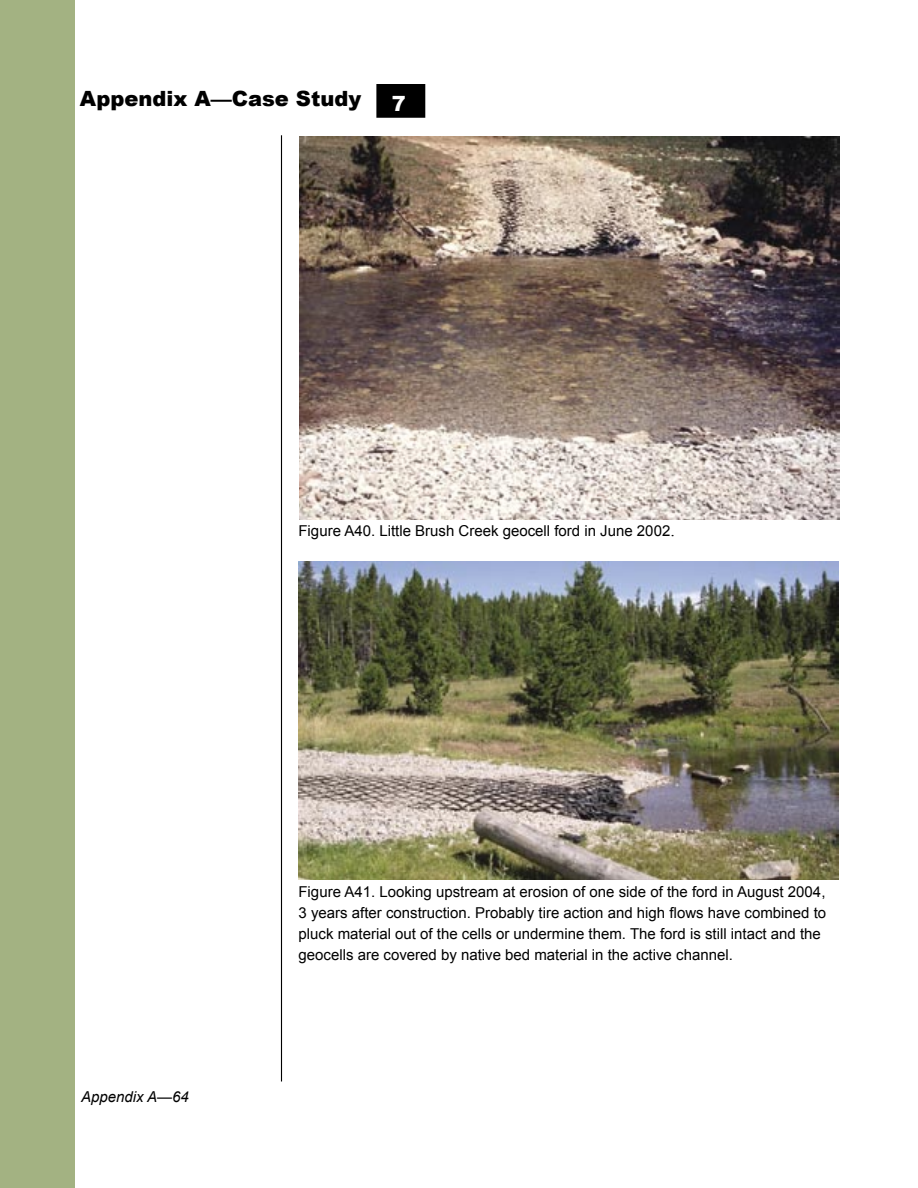
<style>
.page{position:relative;width:918px;height:1188px;background:#fff}
.page>*{position:absolute;margin:0;border:0;box-sizing:border-box;transform-origin:0 0}
.t1{font:900 21px "Arial";color:#000}
.t2{font:900 21px "Arial";color:#fff}
.indent{font:15px/21px "Arial";color:#000}
.t3{font:italic 15px "Arial";color:#000}
.s1{font-family:"Times New Roman";font-size:18px}
</style>
<div class="page">
<hr style="left:281px;top:135px;width:1px;height:947px;background:#000">
<div style="left:377px;top:85px;width:48px;height:32px;background:#000"></div>
<div style="left:376px;top:84px;width:49px;height:34px;border:2px solid #000"></div>
<div style="left:0;top:0;width:74px;height:1188px;background:#a3b282"></div>
<img style="left:300px;top:137px;width:540px;height:383px">
<img style="left:299px;top:561px;width:540px;height:318px">
<h1 class="t1" style="left:80px;top:87px;width:283px">Appendix A—Case Study</h1>
<p class="t2" style="left:392px;top:91px;width:16px">7</p>
<p class="indent" style="left:298px;top:520px;width:378px">Figure A40. Little Brush Creek geocell ford in June 2002<span class="s1">.</span></p>
<p class="t3" style="left:81px;top:1088px;width:109px">Appendix A—64</p>
<p class="indent" style="left:298px;top:881px;width:529px">Figure A41. Looking upstream at erosion of one side of the ford in August 2004, 3 years after construction. Probably tire action and high flows have combined to pluck material out of the cells or undermine them. The ford is still intact and the geocells are covered by native bed material in the active channel.</p>
</div>
